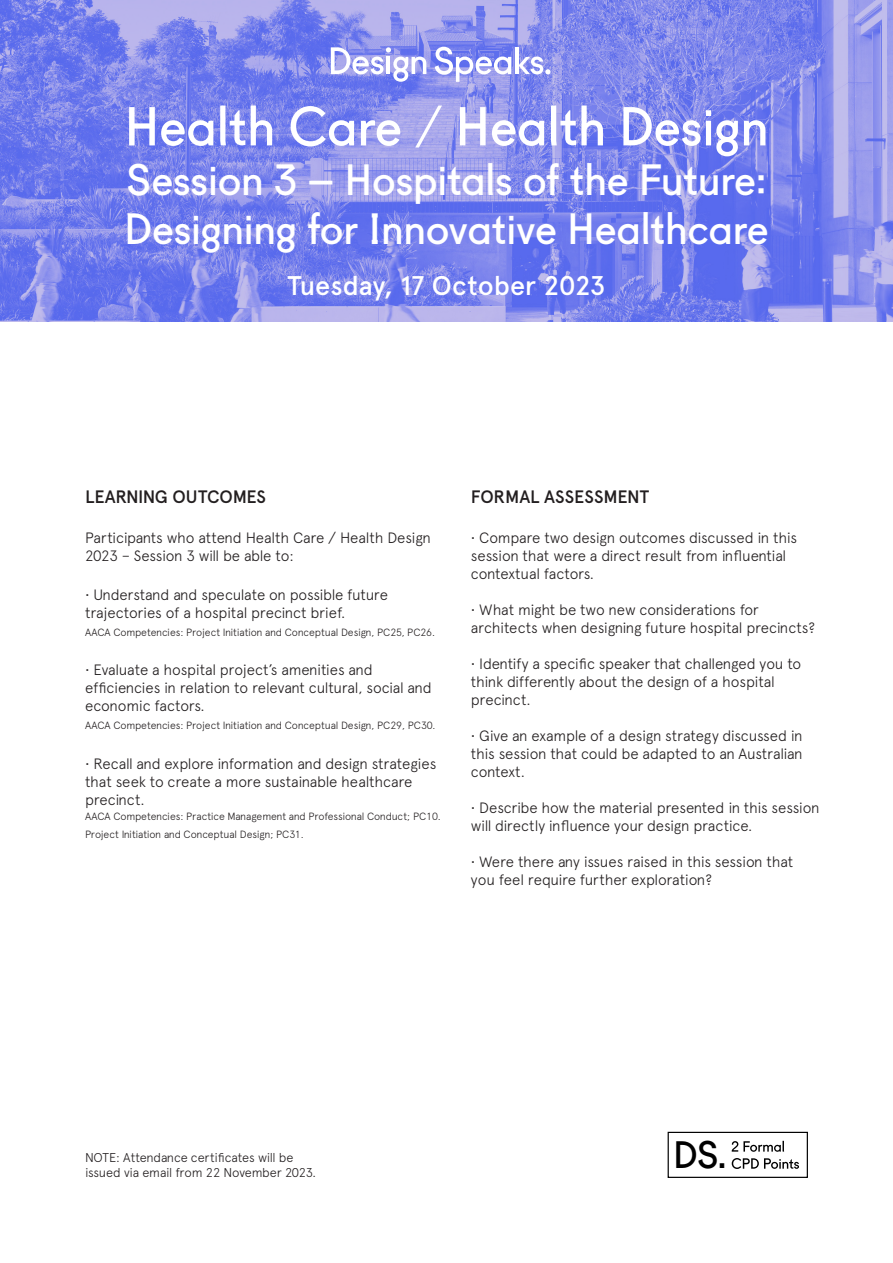
<style>
.page{position:relative;width:893px;height:1263px;background:#fff}
.page>*{position:absolute;margin:0;border:0;box-sizing:border-box;transform-origin:0 0}
.Slide_Title{font:52.5px "Fugue";letter-spacing:.01em;color:#fff}
.Slide_Title-2{font:42px/49.5px "Fugue";letter-spacing:.01em;color:#fff}
.t1{font:36.6px "Fugue";color:#000}
.Slide_Title-3{font:500 27px "Apercu Pro";letter-spacing:-.005em;color:#fff}
.t2{font:500 18px "Apercu Pro";letter-spacing:-.01em;color:#231f20}
.t3{font:300 15px/18px "Apercu Pro";letter-spacing:-.015em;color:#231f20}
.t4{font:300 12.75px/15.3px "Apercu Pro";letter-spacing:-.01em;color:#231f20}
.t5{font:300 10.5px/18px "Apercu Pro";letter-spacing:-.01em;color:#231f20}
</style>
<div class="page">
<svg style="left:0;top:0;width:893px;height:321px;background:#7f87eb"></svg>
<svg style="left:331px;top:47px;width:95px;height:35px"></svg>
<svg style="left:435px;top:47px;width:76px;height:35px"></svg>
<hr style="left:515px;top:47px;width:3px;height:27px;background:#fff">
<svg style="left:518px;top:57px;width:32px;height:17px"></svg>
<svg style="left:732px;top:1141px;width:52px;height:11px"></svg>
<svg style="left:732px;top:1158px;width:67px;height:11px"></svg>
<div style="left:668px;top:1132px;width:140px;height:46px;border:1px solid #000"></div>
<p class="Slide_Title" style="left:125px;top:85px;width:645px">Health Care / Health Design</p>
<p class="Slide_Title-2" style="left:125px;top:151px;width:645px">Session 3 – Hospitals of the Future:<br>Designing for Innovative Healthcare</p>
<p class="Slide_Title-3" style="left:287px;top:266px;width:320px">Tuesday, 17 October 2023</p>
<p class="t2" style="left:85px;top:484px;width:183px">LEARNING OUTCOMES</p>
<p class="t3" style="left:85px;top:527px;width:347px">Participants who attend Health Care / Health Design<br>2023 – Session 3 will be able to:</p>
<p class="t3" style="left:85px;top:584px;width:304px">• Understand and speculate on possible future trajectories of a hospital precinct brief.</p>
<p class="t5" style="left:85px;top:622px;width:351px">AACA Competencies: Project Initiation and Conceptual Design, PC25, PC26.</p>
<p class="t3" style="left:85px;top:660px;width:348px">• Evaluate a hospital project’s amenities and efficiencies in relation to relevant cultural, social and economic factors.</p>
<p class="t5" style="left:85px;top:716px;width:352px">AACA Competencies: Project Initiation and Conceptual Design, PC29, PC30.</p>
<p class="t3" style="left:85px;top:753px;width:353px">• Recall and explore information and design strategies that seek to create a more sustainable healthcare precinct.</p>
<p class="t5" style="left:85px;top:806px;width:357px">AACA Competencies: Practice Management and Professional Conduct; PC10.<br>Project Initiation and Conceptual Design; PC31.</p>
<p class="t2" style="left:471px;top:484px;width:180px">FORMAL ASSESSMENT</p>
<p class="t3" style="left:471px;top:527px;width:328px">• Compare two design outcomes discussed in this session that were a direct result from influential contextual factors.</p>
<p class="t3" style="left:471px;top:599px;width:346px">• What might be two new considerations for architects when designing future hospital precincts?</p>
<p class="t3" style="left:471px;top:653px;width:332px">• Identify a specific speaker that challenged you to think differently about the design of a hospital precinct.</p>
<p class="t3" style="left:471px;top:725px;width:333px;text-align:justify">• Give an example of a design strategy discussed in this session that could be adapted to an Australian context.</p>
<p class="t3" style="left:471px;top:797px;width:350px">• Describe how the material presented in this session will directly influence your design practice.</p>
<p class="t3" style="left:471px;top:851px;width:324px">• Were there any issues raised in this session that you feel require further exploration?</p>
<p class="t4" style="left:85px;top:1148px;width:233px">NOTE: Attendance certificates will be issued via email from 22 November 2023.</p>
<p class="t1" style="left:673px;top:1126px;width:54px">DS.</p>
</div>
